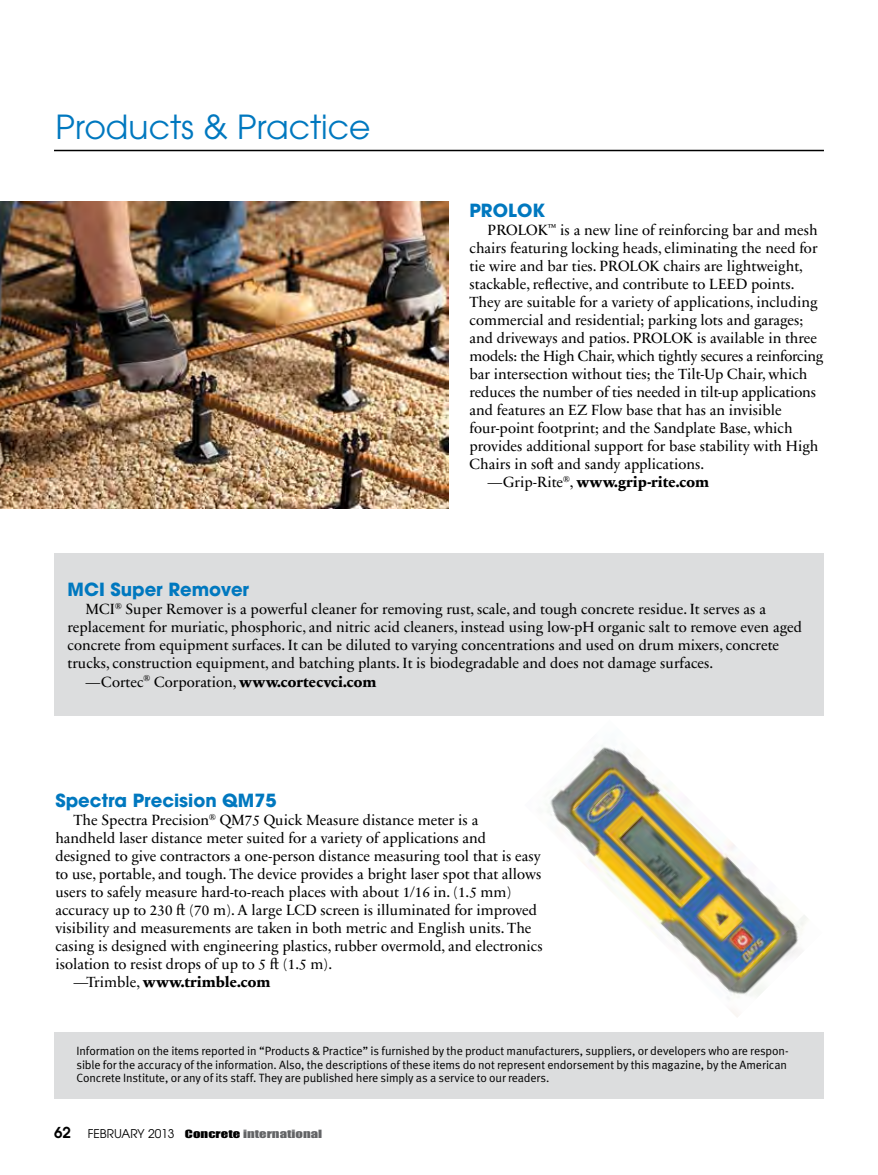
<style>
.page{position:relative;width:878px;height:1175px;background:#fff}
.page>*{position:absolute;margin:0;border:0;box-sizing:border-box;transform-origin:0 0}
.t1{font:33px "Avant Garde";color:#0078bf}
.t2{font:700 18px "Avant Garde";color:#0078bf}
.t3{font:15px "Sabon Next LT Pro";color:#000}
.t4{font:800 15px "Sabon Next LT Pro";color:#000}
.t5{font:15px "Sabon Next LT Pro";letter-spacing:-.02em;color:#000}
.t6{font:12px/13.5px "Meta Normal LF";letter-spacing:-.01em;color:#000}
.t7{font:10.5px "Impact MT Std";color:#636466;scale:1.4 1}
.s1{font-weight:400}
.s2{font-weight:800}
.s3{font-family:"Avant Garde";font-weight:600;font-size:15px;color:#000}
.s4{font-family:"Avant Garde";font-size:12px;color:#000}
.s5{color:#000}
</style>
<div class="page">
<img style="left:0;top:202px;width:448px;height:307px">
<img style="left:548px;top:745px;width:260px;height:272px">
<div style="left:54px;top:554px;width:770px;height:162px;background:#dcddde"></div>
<hr style="left:54px;top:150px;width:770px;height:1px;background:#000">
<div style="left:54px;top:1032px;width:770px;height:66px;background:#dcddde"></div>
<h1 class="t1" style="left:56px;top:108px;width:316px">Products &amp; Practice</h1>
<p class="t2" style="left:469px;top:198px;width:77px">PROLOK</p>
<p class="t3" style="left:487px;top:218px;width:331px">PROLOK<sup>™</sup> is a new line of reinforcing bar and mesh</p>
<p class="t3" style="left:469px;top:236px;width:349px">chairs featuring locking heads, eliminating the need for</p>
<p class="t3" style="left:469px;top:254px;width:335px">tie wire and bar ties. PROLOK chairs are lightweight,</p>
<p class="t3" style="left:469px;top:272px;width:326px">stackable, reflective, and contribute to LEED points.</p>
<p class="t3" style="left:469px;top:290px;width:349px">They are suitable for a variety of applications, including</p>
<p class="t3" style="left:469px;top:308px;width:335px">commercial and residential; parking lots and garages;</p>
<p class="t3" style="left:469px;top:326px;width:349px">and driveways and patios. PROLOK is available in three</p>
<p class="t5" style="left:469px;top:344px;width:355px">models: the High Chair, which tightly secures a reinforcing</p>
<p class="t3" style="left:469px;top:362px;width:339px">bar intersection without ties; the Tilt-Up Chair, which</p>
<p class="t3" style="left:469px;top:380px;width:348px">reduces the number of ties needed in tilt-up applications</p>
<p class="t3" style="left:469px;top:398px;width:313px">and features an EZ Flow base that has an invisible</p>
<p class="t3" style="left:469px;top:416px;width:324px">four-point footprint; and the Sandplate Base, which</p>
<p class="t3" style="left:469px;top:434px;width:350px">provides additional support for base stability with High</p>
<p class="t3" style="left:469px;top:452px;width:236px">Chairs in soft and sandy applications.</p>
<p class="t4" style="left:487px;top:470px;width:223px"><span class="s1">—Grip-Rite</span><sup>®</sup><span class="s1">,</span> www.grip-rite.com</p>
<p class="t2" style="left:68px;top:578px;width:183px">MCI Super Remover</p>
<p class="t3" style="left:86px;top:598px;width:682px">MCI<sup>®</sup> Super Remover is a powerful cleaner for removing rust, scale, and tough concrete residue. It serves as a</p>
<p class="t3" style="left:68px;top:616px;width:736px">replacement for muriatic, phosphoric, and nitric acid cleaners, instead using low-pH organic salt to remove even aged</p>
<p class="t3" style="left:68px;top:634px;width:713px">concrete from equipment surfaces. It can be diluted to varying concentrations and used on drum mixers, concrete</p>
<p class="t3" style="left:68px;top:652px;width:647px">trucks, construction equipment, and batching plants. It is biodegradable and does not damage surfaces.</p>
<p class="t3" style="left:86px;top:670px;width:292px">—Cortec<sup>®</sup> Corporation, <span class="s2">www.cortecvci.com</span></p>
<p class="t2" style="left:55px;top:788px;width:223px">Spectra Precision QM75</p>
<p class="t3" style="left:73px;top:808px;width:406px">The Spectra Precision<sup>®</sup> QM75 Quick Measure distance meter is a</p>
<p class="t3" style="left:55px;top:826px;width:432px">handheld laser distance meter suited for a variety of applications and</p>
<p class="t3" style="left:55px;top:844px;width:487px">designed to give contractors a one-person distance measuring tool that is easy</p>
<p class="t3" style="left:55px;top:862px;width:487px">to use, portable, and tough. The device provides a bright laser spot that allows</p>
<p class="t3" style="left:55px;top:880px;width:457px">users to safely measure hard-to-reach places with about 1/16 in. (1.5 mm)</p>
<p class="t3" style="left:55px;top:898px;width:483px">accuracy up to 230 ft (70 m). A large LCD screen is illuminated for improved</p>
<p class="t3" style="left:55px;top:916px;width:477px">visibility and measurements are taken in both metric and English units. The</p>
<p class="t3" style="left:55px;top:934px;width:489px">casing is designed with engineering plastics, rubber overmold, and electronics</p>
<p class="t3" style="left:55px;top:952px;width:278px">isolation to resist drops of up to 5 ft (1.5 m).</p>
<p class="t4" style="left:73px;top:969px;width:198px"><span class="s1">—Trimble,</span> www.trimble.com</p>
<p class="t6" style="left:76px;top:1044px;width:713px">Information on the items reported in “Products &amp; Practice” is furnished by the product manufacturers, suppliers, or developers who are respon&shy;sible for the accuracy of the information. Also, the descriptions of these items do not represent endorsement by this magazine, by the American<br>Concrete Institute, or any of its staff. They are published here simply as a service to our readers.</p>
<p class="t7" style="left:54px;top:1126px;width:193px"><span class="s3">62</span> <span class="s4">february 2013</span> <span class="s5">Concrete</span> international</p>
</div>
